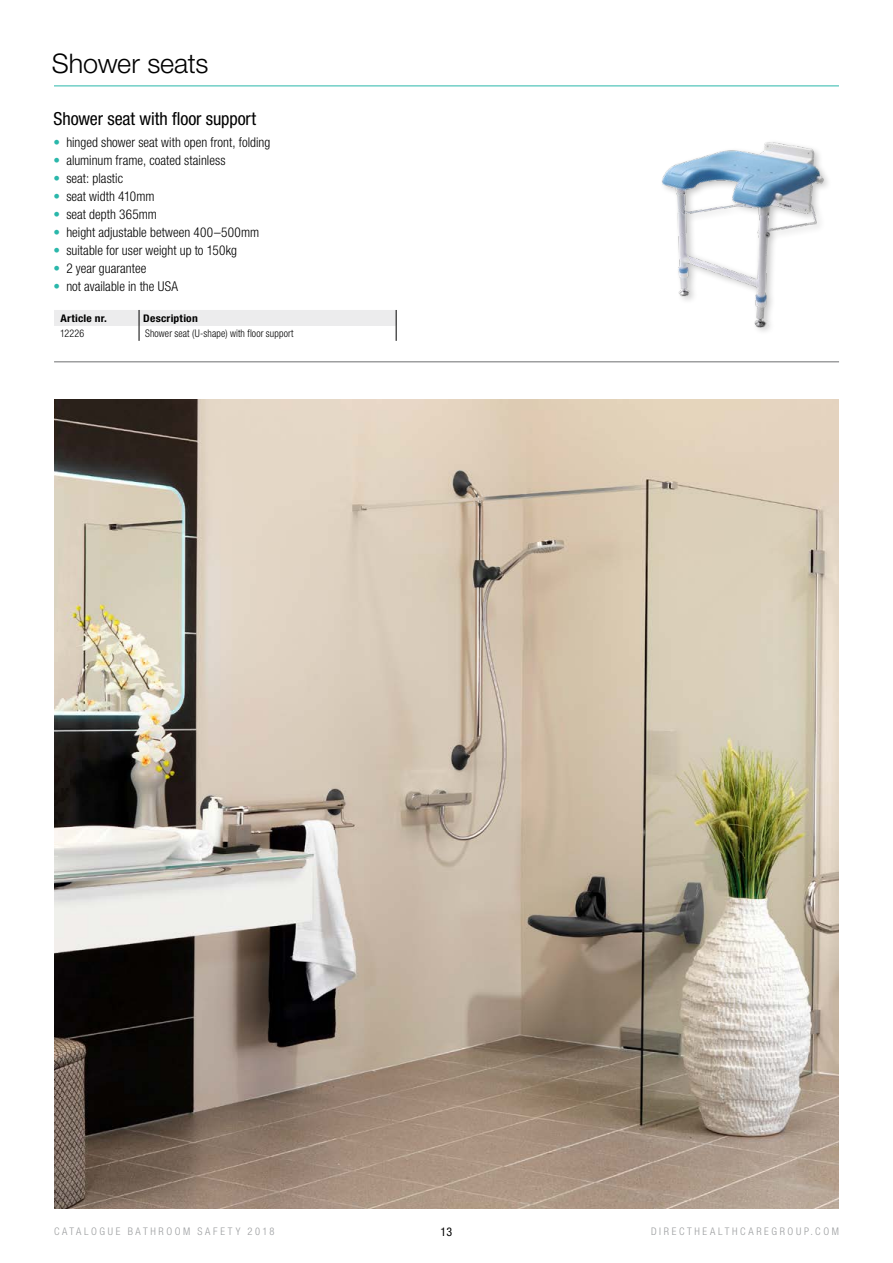
<style>
.page{position:relative;width:893px;height:1263px;background:#fff}
.page>*{position:absolute;margin:0;border:0;box-sizing:border-box;transform-origin:0 0}
.t1{font:300 27px "Helvetica Neue LT Std";letter-spacing:-.005em;color:#000}
.t2{font:condensed 18px "Helvetica Neue LT Std";letter-spacing:-.005em;color:#000}
.t3{font:300 condensed 13.5px "Helvetica Neue LT Std";letter-spacing:.005em;color:#000}
.t4{font:condensed 12px "Helvetica Neue LT Std";color:#000}
.t5{font:300 condensed 10.5px "Helvetica Neue LT Std";letter-spacing:.255em;color:#9b9d9f}
.t6{font:300 condensed 10.5px "Helvetica Neue LT Std";letter-spacing:.015em;color:#000;scale:.95 1}
.t7{font:700 condensed 10.5px "Helvetica Neue LT Std";letter-spacing:.02em;color:#000;scale:1.1 1}
.s1{color:#2ab7aa}
</style>
<div class="page">
<img style="left:661px;top:142px;width:167px;height:190px">
<img style="left:54px;top:400px;width:785px;height:809px">
<svg style="left:54px;top:310px;width:343px;height:31px"></svg>
<hr style="left:54px;top:86px;width:785px;height:1px;background:#2ab7aa">
<hr style="left:54px;top:362px;width:785px;height:1px;background:#6e6f70">
<h1 class="t1" style="left:52px;top:47px;width:158px">Shower seats</h1>
<h2 class="t2" style="left:54px;top:108px;width:204px">Shower seat with floor support</h2>
<p class="t3" style="left:54px;top:134px;width:218px"><span class="s1">•</span> hinged shower seat with open front, folding</p>
<p class="t3" style="left:54px;top:152px;width:173px"><span class="s1">•</span> aluminum frame, coated stainless</p>
<p class="t3" style="left:54px;top:170px;width:71px"><span class="s1">•</span> seat: plastic</p>
<p class="t3" style="left:54px;top:188px;width:102px"><span class="s1">•</span> seat width 410mm</p>
<p class="t3" style="left:54px;top:206px;width:105px"><span class="s1">•</span> seat depth 365mm</p>
<p class="t3" style="left:54px;top:224px;width:207px"><span class="s1">•</span> height adjustable between 400–500mm</p>
<p class="t3" style="left:54px;top:242px;width:185px"><span class="s1">•</span> suitable for user weight up to 150kg</p>
<p class="t3" style="left:54px;top:260px;width:94px"><span class="s1">•</span> 2 year guarantee</p>
<p class="t3" style="left:54px;top:278px;width:126px"><span class="s1">•</span> not available in the USA</p>
<p class="t7" style="left:60px;top:312px;width:44px">Article nr.</p>
<p class="t7" style="left:143px;top:312px;width:51px">Description</p>
<p class="t6" style="left:60px;top:327px;width:27px">12226</p>
<p class="t6" style="left:145px;top:327px;width:158px">Shower seat (U-shape) with floor support</p>
<p class="t5" style="left:54px;top:1226px;width:222px">CATALOGUE BATHROOM SAFETY 2018</p>
<p class="t4" style="left:441px;top:1224px;width:13px">13</p>
<p class="t5" style="left:651px;top:1226px;width:189px">DIRECTHEALTHCAREGROUP.COM</p>
</div>
